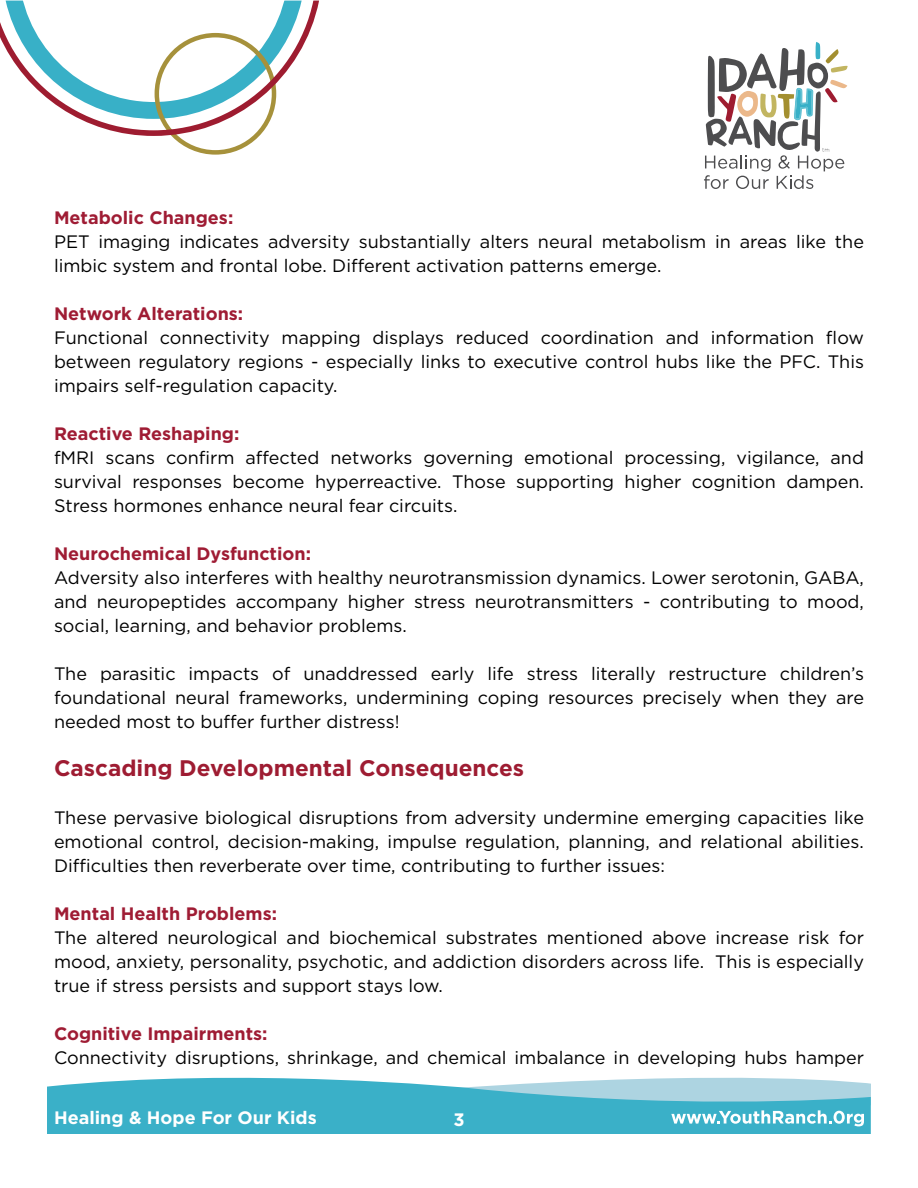
<style>
.page{position:relative;width:918px;height:1188px;background:#fff}
.page>*{position:absolute;margin:0;border:0;box-sizing:border-box;transform-origin:0 0}
.t1{font:700 22.5px "Gotham";color:#9e1c32}
.t2{font:18px/24px "Gotham";color:#000101;text-align:justify}
.t3{font:700 18px "Gotham";color:#9f1c34}
.t4{font:700 18px "Gotham";color:#fff}
</style>
<div class="page">
<div style="left:47px;top:1082px;width:824px;height:52px;background:#3ab0c8"></div>
<svg style="left:90px;top:1077px;width:781px;height:49px;background:#63bed2"></svg>
<svg style="left:704px;top:42px;width:144px;height:147px"></svg>
<svg style="left:0;top:1px;width:319px;height:154px"></svg>
<p class="t3" style="left:54px;top:206px;width:181px">Metabolic Changes:</p>
<p class="t2" style="left:54px;top:229px;width:811px">PET imaging indicates adversity substantially alters neural metabolism in areas like the limbic system and frontal lobe. Different activation patterns emerge.</p>
<p class="t3" style="left:54px;top:302px;width:191px">Network Alterations:</p>
<p class="t2" style="left:54px;top:325px;width:812px">Functional connectivity mapping displays reduced coordination and information flow between regulatory regions - especially links to executive control hubs like the PFC. This impairs self-regulation capacity.</p>
<p class="t3" style="left:54px;top:422px;width:187px">Reactive Reshaping:</p>
<p class="t2" style="left:54px;top:445px;width:812px">fMRI scans confirm affected networks governing emotional processing, vigilance, and survival responses become hyperreactive. Those supporting higher cognition dampen.<br>Stress hormones enhance neural fear circuits.</p>
<p class="t3" style="left:54px;top:542px;width:259px">Neurochemical Dysfunction:</p>
<p class="t2" style="left:54px;top:565px;width:811px">Adversity also interferes with healthy neurotransmission dynamics. Lower serotonin, GABA, and neuropeptides accompany higher stress neurotransmitters - contributing to mood, social, learning, and behavior problems.</p>
<p class="t2" style="left:54px;top:661px;width:812px">The parasitic impacts of unaddressed early life stress literally restructure children’s foundational neural frameworks, undermining coping resources precisely when they are needed most to buffer further distress!</p>
<p class="t1" style="left:54px;top:753px;width:472px">Cascading Developmental Consequences</p>
<p class="t2" style="left:54px;top:805px;width:812px">These pervasive biological disruptions from adversity undermine emerging capacities like emotional control, decision-making, impulse regulation, planning, and relational abilities.<br>Difficulties then reverberate over time, contributing to further issues:</p>
<p class="t3" style="left:54px;top:902px;width:225px">Mental Health Problems:</p>
<p class="t2" style="left:54px;top:925px;width:812px">The altered neurological and biochemical substrates mentioned above increase risk for mood, anxiety, personality, psychotic, and addiction disorders across life. This is especially true if stress persists and support stays low.</p>
<p class="t3" style="left:54px;top:1022px;width:215px">Cognitive Impairments:</p>
<p class="t2" style="left:54px;top:1045px;width:812px">Connectivity disruptions, shrinkage, and chemical imbalance in developing hubs hamper</p>
<p class="t4" style="left:54px;top:1106px;width:264px">Healing &amp; Hope For Our Kids</p>
<p class="t4" style="left:453px;top:1108px;width:13px">3</p>
</div>
